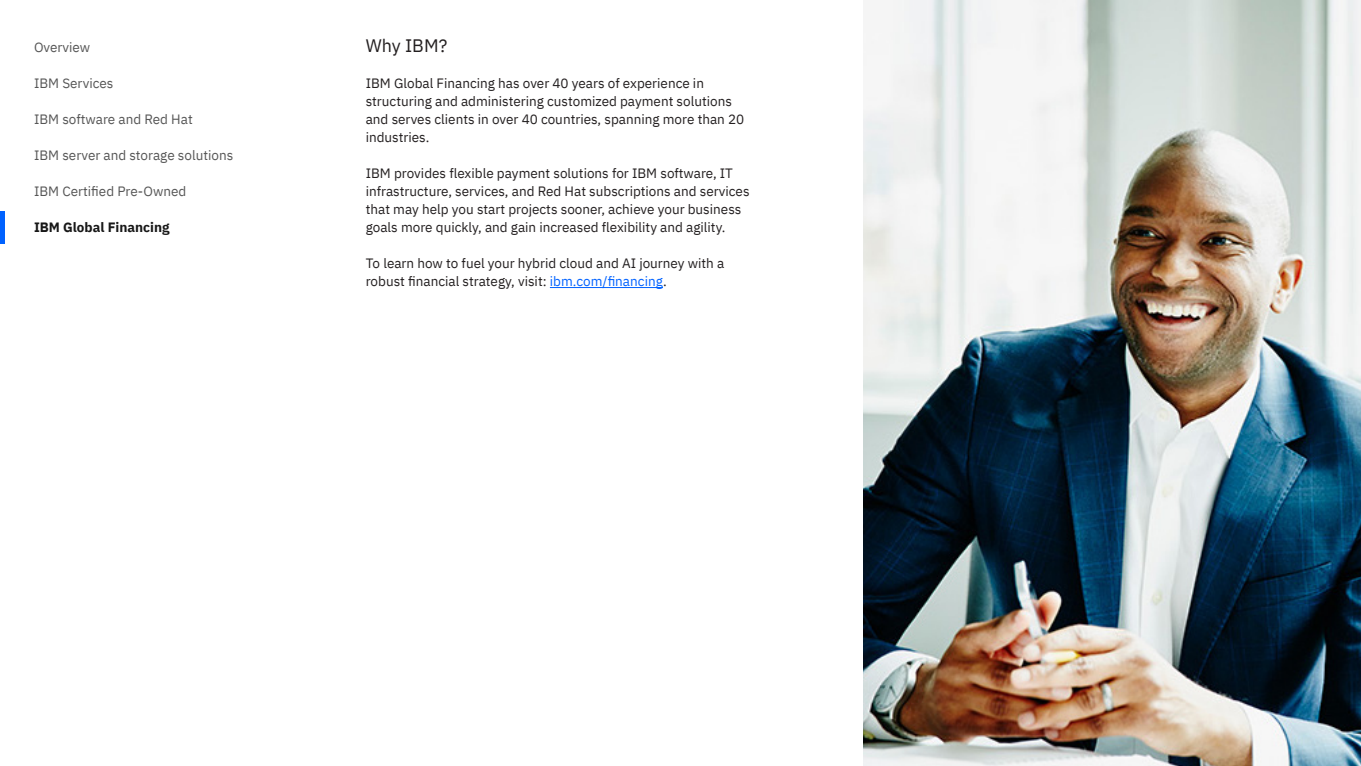
<style>
.page{position:relative;width:1361px;height:766px;background:#fff}
.page>*{position:absolute;margin:0;border:0;box-sizing:border-box;transform-origin:0 0}
.t1{font:18px "IBM Plex Sans";color:#231f20}
.t2{font:13.5px/18px "IBM Plex Sans";color:#231f20}
.t3{font:13.5px "IBM Plex Sans";color:#565656}
.t4{font:700 13.5px "IBM Plex Sans";color:#171717}
.s1{color:#0062ff}
</style>
<div class="page">
<img style="left:863px;top:1px;width:498px;height:764px">
<hr style="left:550px;top:287px;width:113px;height:1px;background:#0062ff">
<hr style="left:0;top:211px;width:4px;height:33px;background:#0062ff">
<p class="t3" style="left:34px;top:37px;width:58px">Overview</p>
<p class="t3" style="left:34px;top:73px;width:81px">IBM Services</p>
<p class="t3" style="left:34px;top:109px;width:160px">IBM software and Red Hat</p>
<p class="t3" style="left:34px;top:145px;width:201px">IBM server and storage solutions</p>
<p class="t3" style="left:34px;top:181px;width:154px">IBM Certified Pre-Owned</p>
<p class="t4" style="left:34px;top:217px;width:137px">IBM Global Financing</p>
<h1 class="t1" style="left:366px;top:32px;width:83px">Why IBM?</h1>
<p class="t2" style="left:366px;top:73px;width:380px">IBM Global Financing has over 40 years of experience in structuring and administering customized payment solutions and serves clients in over 40 countries, spanning more than 20 industries.</p>
<p class="t2" style="left:366px;top:163px;width:385px">IBM provides flexible payment solutions for IBM software, IT infrastructure, services, and Red Hat subscriptions and services that may help you start projects sooner, achieve your business goals more quickly, and gain increased flexibility and agility.</p>
<p class="t2" style="left:366px;top:253px;width:360px">To learn how to fuel your hybrid cloud and AI journey with a robust financial strategy, visit: <span class="s1">ibm.com/financing</span>.</p>
</div>
